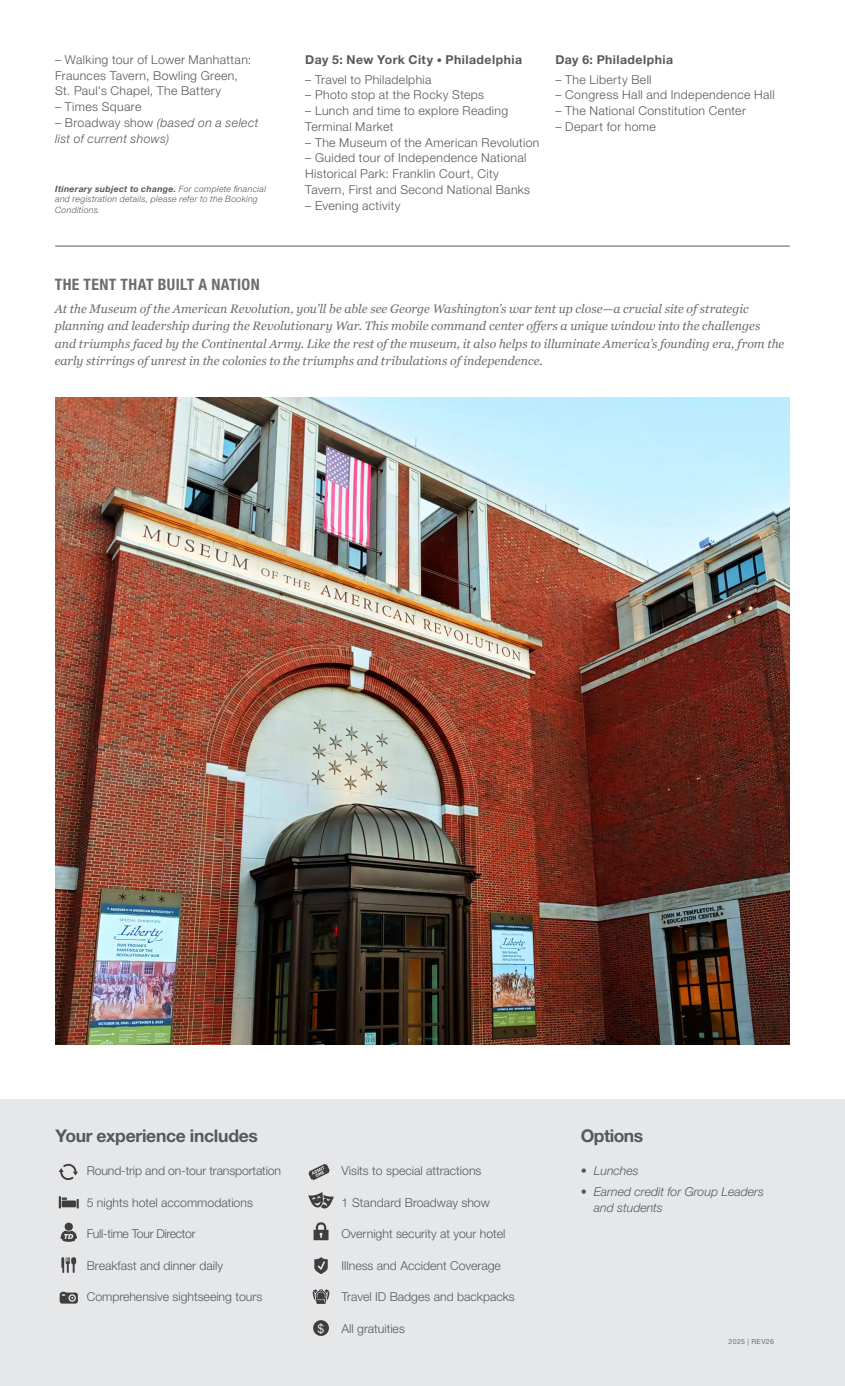
<style>
.page{position:relative;width:845px;height:1386px;background:#fff}
.page>*{position:absolute;margin:0;border:0;box-sizing:border-box;transform-origin:0 0}
._07_pfi_head{font:700 17.5px "Helvetica Neue LT Std";letter-spacing:-.015em;color:#57585a}
._07_pfi_text{font:700 17.5px "Helvetica Neue LT Std";letter-spacing:-.03em;color:#57585a}
.t1{font:700 condensed 15.75px "Helvetica Neue LT Std";letter-spacing:.02em;color:#6c6d70}
._07_tour_text_sites_bulleted{font:300 12.25px/15.8px "Helvetica Neue LT Std";letter-spacing:.03em;color:#57585a}
.t2{font:italic 12.25px/17.5px "Georgia";color:#6c6d70}
._07_pfi_text-2{font:300 12.25px "Helvetica Neue LT Std";color:#57585a}
._07_pfi_head-2{font:300 12.25px "Helvetica Neue LT Std";letter-spacing:-.01em;color:#57585a}
._07_tour_text_sites_bulleted-2{font:italic 300 12.25px "Helvetica Neue LT Std";letter-spacing:.025em;color:#57585a}
._07_pfi_text-3{font:italic 300 12.25px/15.8px "Helvetica Neue LT Std";color:#57585a}
._07_tour_text_sites_bulleted-3{font:700 12.25px "Helvetica Neue LT Std";letter-spacing:.035em;color:#57585a}
._07_tour_text_sites_bulleted-4{font:300 12.25px "Helvetica Neue LT Std";letter-spacing:-.025em;color:#57585a}
._07_pfi_text-4{font:12.25px "Helvetica Neue LT Std";color:#e6e7e9}
._07_tour_text_sites_bulleted-5{font:italic 300 8.75px/10.5px "Helvetica Neue LT Std";letter-spacing:.03em;color:#57585a}
.t3{font:7px "Helvetica Neue LT Std";letter-spacing:.045em;color:#6c6d70}
.s1{font-style:normal}
.s2{font-weight:700}
.s3{font-size:10.5px}
</style>
<div class="page">
<img style="left:55px;top:398px;width:734px;height:647px">
<hr style="left:55px;top:246px;width:734px;height:1px;background:#57585a">
<div style="left:0;top:1099px;width:844px;height:287px;background:#e6e7e9"></div>
<svg style="left:59px;top:1164px;width:19px;height:16px"></svg>
<div style="left:62px;top:1201px;width:14px;height:6px;background:#3e3e3f"></div>
<svg style="left:59px;top:1196px;width:8px;height:13px"></svg>
<svg style="left:77px;top:1199px;width:2px;height:10px"></svg>
<div style="left:65px;top:1223px;width:8px;height:8px;background:#3e3e3f;border-radius:50%"></div>
<svg style="left:60px;top:1231px;width:17px;height:11px"></svg>
<svg style="left:61px;top:1257px;width:15px;height:16px"></svg>
<svg style="left:60px;top:1292px;width:18px;height:12px"></svg>
<svg style="left:313px;top:1222px;width:15px;height:18px"></svg>
<svg style="left:312px;top:1289px;width:17px;height:15px"></svg>
<div style="left:313px;top:1320px;width:16px;height:16px;background:#3e3e3f;border-radius:50%"></div>
<svg style="left:308px;top:1164px;width:21px;height:16px"></svg>
<svg style="left:308px;top:1192px;width:25px;height:17px"></svg>
<svg style="left:314px;top:1257px;width:13px;height:17px"></svg>
<p class="_07_tour_text_sites_bulleted" style="left:55px;top:51px;width:197px">– Walking tour of Lower Manhattan:<br>Fraunces Tavern, Bowling Green,</p>
<p class="_07_tour_text_sites_bulleted" style="left:55px;top:83px;width:167px">St. Paul’s Chapel, The Battery</p>
<p class="_07_tour_text_sites_bulleted" style="left:55px;top:99px;width:88px">– Times Square</p>
<p class="_07_tour_text_sites_bulleted-2" style="left:55px;top:115px;width:205px"><span class="s1">– Broadway show</span> (based on a select</p>
<p class="_07_tour_text_sites_bulleted-2" style="left:55px;top:131px;width:115px">list of current shows)</p>
<p class="_07_tour_text_sites_bulleted-5" style="left:55px;top:183px;width:212px"><span class="s2">Itinerary subject to change.</span> For complete financial and registration details, please refer to the Booking<br>Conditions.</p>
<p class="_07_tour_text_sites_bulleted-3" style="left:305px;top:52px;width:218px">Day 5: New York City <span class="s3">•</span> Philadelphia</p>
<p class="_07_tour_text_sites_bulleted" style="left:305px;top:71px;width:128px">– Travel to Philadelphia</p>
<p class="_07_tour_text_sites_bulleted" style="left:305px;top:87px;width:180px">– Photo stop at the Rocky Steps</p>
<p class="_07_tour_text_sites_bulleted" style="left:305px;top:103px;width:204px">– Lunch and time to explore Reading<br>Terminal Market</p>
<p class="_07_tour_text_sites_bulleted" style="left:305px;top:134px;width:235px">– The Museum of the American Revolution</p>
<p class="_07_tour_text_sites_bulleted" style="left:305px;top:150px;width:226px">– Guided tour of Independence National<br>Historical Park: Franklin Court, City<br>Tavern, First and Second National Banks</p>
<p class="_07_tour_text_sites_bulleted" style="left:305px;top:197px;width:97px">– Evening activity</p>
<p class="_07_tour_text_sites_bulleted-3" style="left:555px;top:52px;width:119px">Day 6: Philadelphia</p>
<p class="_07_tour_text_sites_bulleted" style="left:555px;top:71px;width:98px">– The Liberty Bell</p>
<p class="_07_tour_text_sites_bulleted" style="left:555px;top:87px;width:221px">– Congress Hall and Independence Hall</p>
<p class="_07_tour_text_sites_bulleted" style="left:555px;top:103px;width:192px">– The National Constitution Center</p>
<p class="_07_tour_text_sites_bulleted" style="left:555px;top:118px;width:102px">– Depart for home</p>
<p class="t1" style="left:55px;top:275px;width:206px">THE TENT THAT BUILT A NATION</p>
<p class="t2" style="left:55px;top:299px;width:730px">At the Museum of the American Revolution, you’ll be able see George Washington’s war tent up close—a crucial site of strategic planning and leadership during the Revolutionary War. This mobile command center offers a unique window into the challenges and triumphs faced by the Continental Army. Like the rest of the museum, it also helps to illuminate America’s founding era, from the early stirrings of unrest in the colonies to the triumphs and tribulations of independence.</p>
<p class="_07_pfi_head" style="left:55px;top:1125px;width:204px">Your experience includes</p>
<p class="_07_pfi_head-2" style="left:87px;top:1164px;width:196px">Round-trip and on-tour transportation</p>
<p class="_07_pfi_head-2" style="left:87px;top:1195px;width:168px">5 nights hotel accommodations</p>
<p class="_07_tour_text_sites_bulleted-4" style="left:87px;top:1227px;width:110px">Full-time Tour Director</p>
<p class="_07_pfi_text-2" style="left:87px;top:1258px;width:138px">Breakfast and dinner daily</p>
<p class="_07_pfi_text-2" style="left:87px;top:1290px;width:177px">Comprehensive sightseeing tours</p>
<p class="_07_pfi_text-2" style="left:341px;top:1164px;width:141px">Visits to special attractions</p>
<p class="_07_pfi_text-2" style="left:341px;top:1195px;width:150px">1 Standard Broadway show</p>
<p class="_07_pfi_text-2" style="left:341px;top:1227px;width:165px">Overnight security at your hotel</p>
<p class="_07_pfi_text-2" style="left:341px;top:1258px;width:161px">Illness and Accident Coverage</p>
<p class="_07_pfi_text-2" style="left:341px;top:1290px;width:175px">Travel ID Badges and backpacks</p>
<p class="_07_pfi_text-4" style="left:317px;top:1321px;width:8px">$</p>
<p class="_07_pfi_text-2" style="left:341px;top:1321px;width:65px">All gratuities</p>
<p class="_07_pfi_text" style="left:580px;top:1125px;width:64px">Options</p>
<p class="_07_pfi_text-3" style="left:580px;top:1163px;width:59px">• Lunches</p>
<p class="_07_pfi_text-3" style="left:593px;top:1184px;width:171px;text-indent:-13px">• Earned credit for Group Leaders and students</p>
<p class="t3" style="left:728px;top:1337px;width:47px">2025 | REV26</p>
</div>
